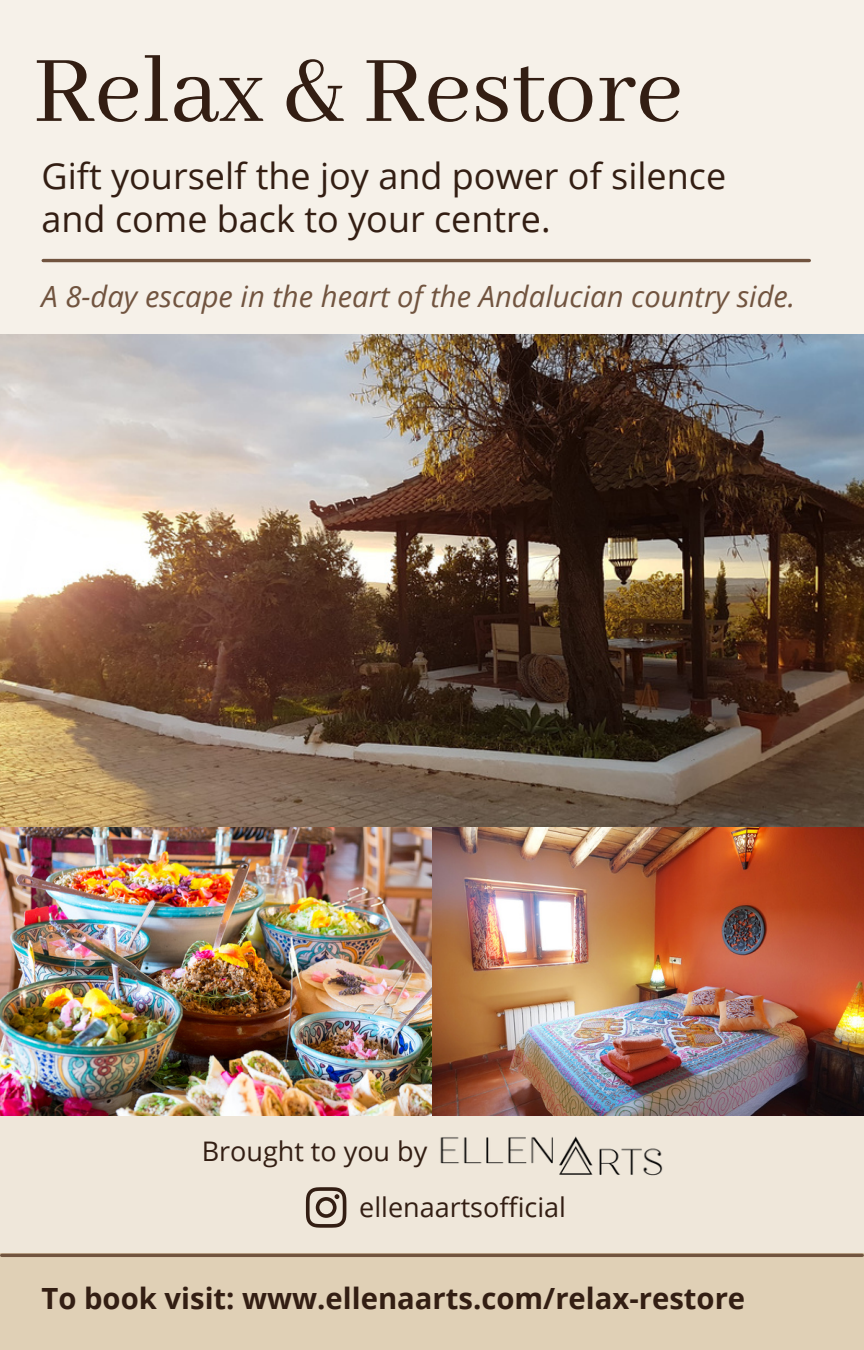
<style>
.page{position:relative;width:864px;height:1350px;background:#fff}
.page>*{position:absolute;margin:0;border:0;box-sizing:border-box;transform-origin:0 0}
.t1{font:103.5px "Abhaya Libre";color:#331e13}
.t2{font:36px/42.3px "Open Sans";color:#331e13}
.t3{font:italic 29.25px "Open Sans";color:#71543f}
.t4{font:700 29.25px "Open Sans";color:#331e13}
.t5{font:27px "Open Sans";color:#331e13}
</style>
<div class="page">
<div style="left:0;top:0;width:864px;height:334px;background:#f6f1e9"></div>
<img style="left:0;top:335px;width:864px;height:492px">
<div style="left:0;top:1105px;width:864px;height:149px;background:#efe7da"></div>
<img style="left:0;top:827px;width:864px;height:289px">
<img style="left:440px;top:1136px;width:223px;height:40px">
<svg style="left:306px;top:1187px;width:40px;height:41px"></svg>
<div style="left:0;top:1253px;width:864px;height:97px;background:#e0d0b6"></div>
<hr style="left:43px;top:259px;width:766px;height:3px;background:#71543f">
<hr style="left:2px;top:1254px;width:860px;height:3px;background:#71543f">
<h1 class="t1" style="left:33px;top:34px;width:652px">Relax &amp; Restore</h1>
<p class="t2" style="left:42px;top:154px;width:686px">Gift yourself the joy and power of silence and come back to your centre.</p>
<p class="t3" style="left:42px;top:276px;width:755px">A 8-day escape in the heart of the Andalucian country side.</p>
<p class="t5" style="left:202px;top:1132px;width:227px">Brought to you by</p>
<p class="t5" style="left:359px;top:1188px;width:208px">ellenaartsofficial</p>
<p class="t4" style="left:42px;top:1278px;width:705px">To book visit: www.ellenaarts.com/relax-restore</p>
</div>
